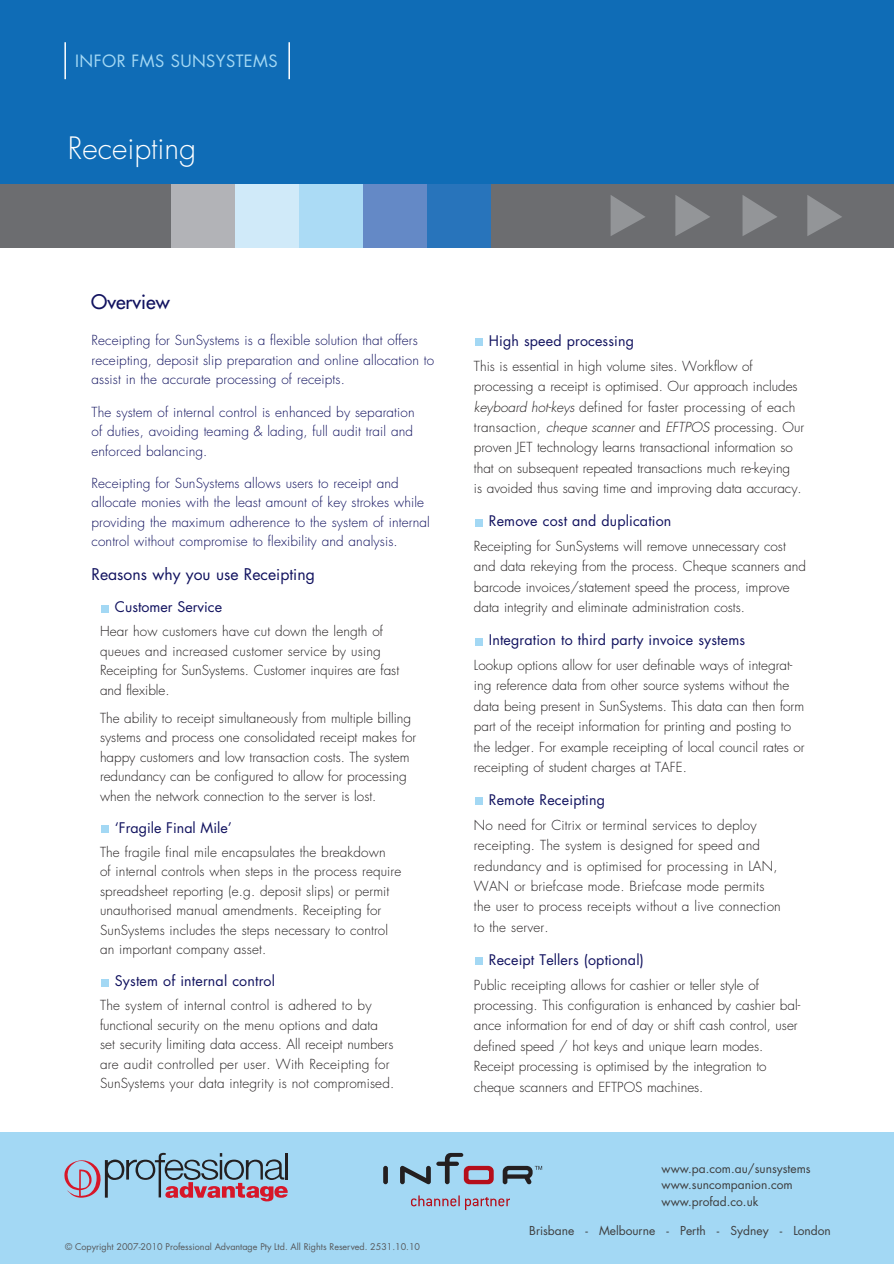
<style>
.page{position:relative;width:894px;height:1264px;background:#fff}
.page>*{position:absolute;margin:0;border:0;box-sizing:border-box;transform-origin:0 0}
.t1{font:300 30px "Futura Std";color:#fff}
.t2{font:500 19.5px "Futura Std";color:#11125f}
.t3{font:16.5px "Futura Std";letter-spacing:.025em;color:#a3d8f4}
.t4{font:15.75px "Futura Std";color:#11125f}
.t5{font:14.25px "Futura Std";letter-spacing:.01em;color:#11125f}
.t6{font:300 13.5px/20.4px "Futura Std";color:#231f20}
.t7{font:300 13.5px/19.5px "Futura Std";letter-spacing:.01em;color:#11125f}
.t8{font:12px "Futura Std";color:#3e3e3f}
.t9{font:9px "Futura Std";color:#57585a}
.s1{font-style:italic}
</style>
<div class="page">
<div style="left:0;top:0;width:893px;height:246px;background:#0f6cb6"></div>
<div style="left:595px;top:184px;width:298px;height:64px;background:#6c6d70"></div>
<svg style="left:610px;top:195px;width:35px;height:41px"></svg>
<svg style="left:675px;top:195px;width:35px;height:41px"></svg>
<svg style="left:742px;top:195px;width:35px;height:41px"></svg>
<svg style="left:807px;top:195px;width:35px;height:41px"></svg>
<div style="left:0;top:184px;width:596px;height:64px;background:#6c6d70"></div>
<div style="left:363px;top:184px;width:63px;height:64px;background:#6489c6"></div>
<div style="left:426px;top:184px;width:64px;height:64px;background:#2874bb"></div>
<div style="left:299px;top:184px;width:64px;height:64px;background:#abdbf5"></div>
<div style="left:235px;top:184px;width:64px;height:64px;background:#d0eaf9"></div>
<div style="left:171px;top:184px;width:64px;height:64px;background:#b2b3b7"></div>
<div style="left:101px;top:605px;width:8px;height:7px;background:#a3d8f4"></div>
<div style="left:101px;top:826px;width:8px;height:7px;background:#a3d8f4"></div>
<div style="left:101px;top:979px;width:8px;height:7px;background:#a3d8f4"></div>
<div style="left:475px;top:339px;width:7px;height:7px;background:#a3d8f4"></div>
<div style="left:475px;top:519px;width:7px;height:7px;background:#a3d8f4"></div>
<div style="left:475px;top:638px;width:7px;height:7px;background:#a3d8f4"></div>
<div style="left:475px;top:798px;width:7px;height:7px;background:#a3d8f4"></div>
<div style="left:475px;top:958px;width:7px;height:7px;background:#a3d8f4"></div>
<hr style="left:64px;top:42px;width:2px;height:37px;background:#fff">
<hr style="left:288px;top:42px;width:2px;height:37px;background:#fff">
<div style="left:0;top:1132px;width:893px;height:132px;background:#a3d8f4"></div>
<div style="left:383px;top:1166px;width:5px;height:18px;background:#231f20;border-radius:2px"></div>
<svg style="left:502px;top:1166px;width:40px;height:18px"></svg>
<svg style="left:400px;top:1153px;width:93px;height:31px"></svg>
<svg style="left:411px;top:1195px;width:48px;height:11px"></svg>
<svg style="left:465px;top:1197px;width:45px;height:13px"></svg>
<svg style="left:64px;top:1153px;width:224px;height:48px"></svg>
<p class="t3" style="left:75px;top:50px;width:204px">INFOR FMS SUNSYSTEMS</p>
<p class="t1" style="left:68px;top:130px;width:130px">Receipting</p>
<p class="t2" style="left:91px;top:290px;width:80px">Overview</p>
<p class="t7" style="left:91px;top:331px;width:344px">Receipting for SunSystems is a flexible solution that offers receipting, deposit slip preparation and online allocation to assist in the accurate processing of receipts.</p>
<p class="t7" style="left:91px;top:402px;width:324px;text-align:justify">The system of internal control is enhanced by separation of duties, avoiding teaming &amp; lading, full audit trail and enforced balancing.</p>
<p class="t7" style="left:91px;top:474px;width:340px">Receipting for SunSystems allows users to receipt and allocate monies with the least amount of key strokes while providing the maximum adherence to the system of internal control without compromise to flexibility and analysis.</p>
<p class="t4" style="left:91px;top:564px;width:225px">Reasons why you use Receipting</p>
<p class="t5" style="left:115px;top:598px;width:109px">Customer Service</p>
<p class="t6" style="left:100px;top:622px;width:300px;line-height:19.5px">Hear how customers have cut down the length of queues and increased customer service by using Receipting for SunSystems. Customer inquires are fast and flexible.</p>
<p class="t6" style="left:100px;top:708px;width:317px;line-height:19.5px">The ability to receipt simultaneously from multiple billing systems and process one consolidated receipt makes for happy customers and low transaction costs. The system redundancy can be configured to allow for processing when the network connection to the server is lost.</p>
<p class="t5" style="left:115px;top:819px;width:118px">‘Fragile Final Mile’</p>
<p class="t6" style="left:100px;top:842px;width:303px;line-height:19.5px">The fragile final mile encapsulates the breakdown<br>of internal controls when steps in the process require spreadsheet reporting (e.g. deposit slips) or permit unauthorised manual amendments. Receipting for SunSystems includes the steps necessary to control an important company asset.</p>
<p class="t5" style="left:115px;top:972px;width:162px">System of internal control</p>
<p class="t6" style="left:100px;top:996px;width:296px;line-height:19.5px">The system of internal control is adhered to by functional security on the menu options and data set security limiting data access. All receipt numbers are audit controlled per user. With Receipting for SunSystems your data integrity is not compromised.</p>
<p class="t9" style="left:65px;top:1241px;width:356px">© Copyright 2007-2010 Professional Advantage Pty Ltd. All Rights Reserved. 2531.10.10</p>
<p class="t5" style="left:488px;top:332px;width:147px">High speed processing</p>
<p class="t6" style="left:474px;top:356px;width:332px">This is essential in high volume sites. Workflow of processing a receipt is optimised. Our approach includes <span class="s1">keyboard hot-keys</span> defined for faster processing of each transaction, <span class="s1">cheque scanner</span> and <span class="s1">EFTPOS</span> processing. Our proven JET technology learns transactional information so that on subsequent repeated transactions much re-keying<br>is avoided thus saving time and improving data accuracy.</p>
<p class="t5" style="left:488px;top:512px;width:184px">Remove cost and duplication</p>
<p class="t6" style="left:474px;top:536px;width:333px">Receipting for SunSystems will remove unnecessary cost and data rekeying from the process. Cheque scanners and barcode invoices/statement speed the process, improve data integrity and eliminate administration costs.</p>
<p class="t5" style="left:488px;top:631px;width:258px">Integration to third party invoice systems</p>
<p class="t6" style="left:474px;top:655px;width:332px">Lookup options allow for user definable ways of integrat&shy;ing reference data from other source systems without the data being present in SunSystems. This data can then form part of the receipt information for printing and posting to the ledger. For example receipting of local council rates or receipting of student charges at TAFE.</p>
<p class="t5" style="left:488px;top:791px;width:118px">Remote Receipting</p>
<p class="t6" style="left:474px;top:815px;width:308px">No need for Citrix or terminal services to deploy receipting. The system is designed for speed and redundancy and is optimised for processing in LAN, WAN or briefcase mode. Briefcase mode permits the user to process receipts without a live connection to the server.</p>
<p class="t5" style="left:488px;top:951px;width:156px">Receipt Tellers (optional)</p>
<p class="t6" style="left:474px;top:975px;width:328px">Public receipting allows for cashier or teller style of processing. This configuration is enhanced by cashier bal&shy;ance information for end of day or shift cash control, user defined speed / hot keys and unique learn modes.<br>Receipt processing is optimised by the integration to cheque scanners and EFTPOS machines.</p>
<p class="t8" style="left:661px;top:1161px;width:151px">www.pa.com.au/sunsystems</p>
<p class="t8" style="left:661px;top:1177px;width:133px">www.suncompanion.com</p>
<p class="t8" style="left:661px;top:1194px;width:98px">www.profad.co.uk</p>
<p class="t8" style="left:529px;top:1223px;width:303px">Brisbane - Melbourne - Perth - Sydney - London</p>
</div>
